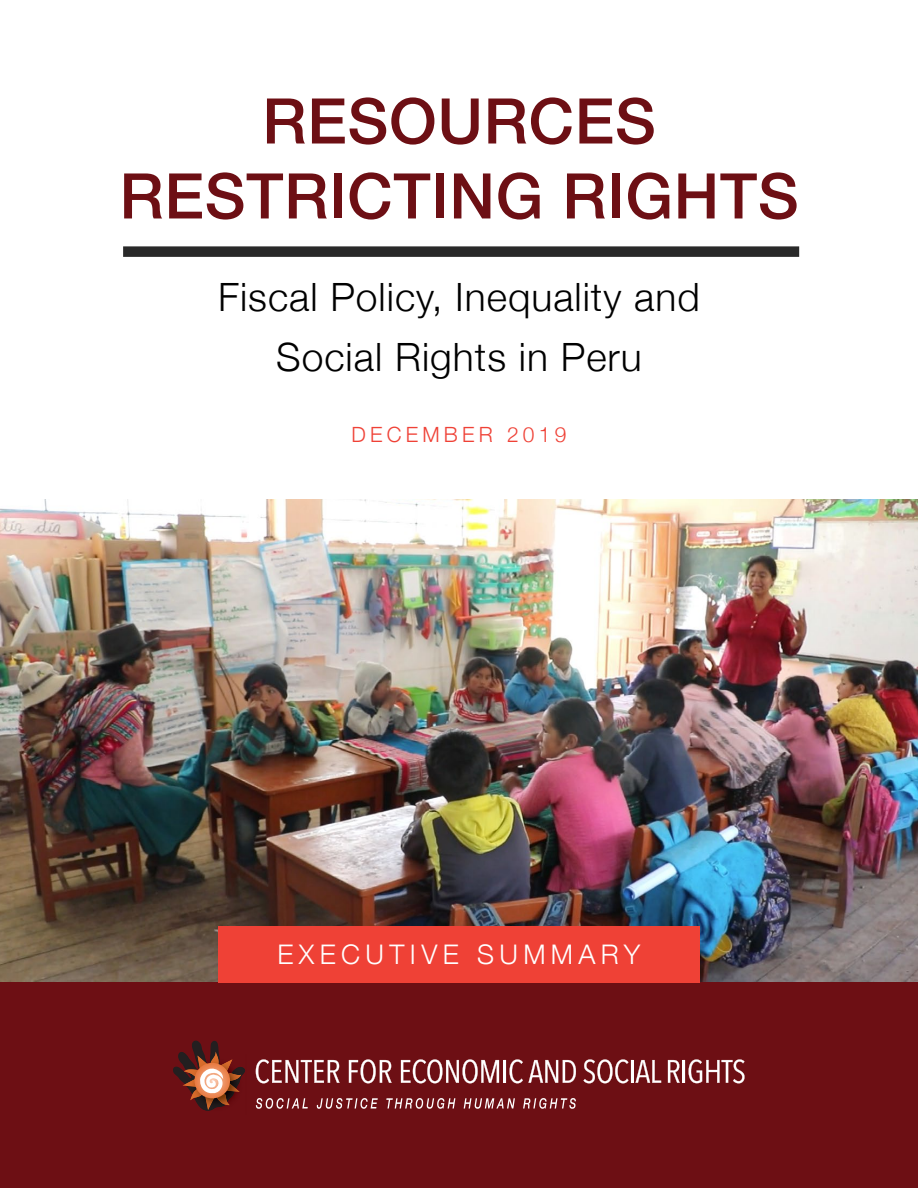
<style>
.page{position:relative;width:918px;height:1188px;background:#fff}
.page>*{position:absolute;margin:0;border:0;box-sizing:border-box;transform-origin:0 0}
.t1{font:500 63px/75px "Helvetica Neue";letter-spacing:.01em;color:#6d0f14;text-align:center}
.t2{font:300 39px/60px "Helvetica Neue";letter-spacing:.025em;color:#000;text-align:center}
.t3{font:300 27px "Helvetica Neue";letter-spacing:.2em;color:#fff}
.t4{font:300 21px "Helvetica Neue";letter-spacing:.2em;color:#ef4136}
</style>
<div class="page">
<img style="left:0;top:500px;width:918px;height:483px">
<div style="left:123px;top:246px;width:676px;height:11px;background:#292929"></div>
<div style="left:0;top:983px;width:918px;height:205px;background:#6d0f14"></div>
<svg style="left:256px;top:1059px;width:84px;height:24px"></svg>
<svg style="left:349px;top:1059px;width:43px;height:24px"></svg>
<svg style="left:401px;top:1059px;width:175px;height:24px"></svg>
<svg style="left:583px;top:1059px;width:78px;height:24px"></svg>
<svg style="left:668px;top:1059px;width:77px;height:24px"></svg>
<svg style="left:256px;top:1098px;width:52px;height:11px"></svg>
<svg style="left:317px;top:1098px;width:61px;height:11px"></svg>
<svg style="left:386px;top:1098px;width:69px;height:11px"></svg>
<svg style="left:464px;top:1098px;width:51px;height:11px"></svg>
<svg style="left:523px;top:1098px;width:53px;height:11px"></svg>
<svg style="left:173px;top:1040px;width:72px;height:71px"></svg>
<div style="left:218px;top:927px;width:482px;height:56px;background:#ef4136"></div>
<h1 class="t1" style="left:119px;top:79px;width:681px">RESOURCES<br>RESTRICTING RIGHTS</h1>
<p class="t2" style="left:218px;top:264px;width:483px">Fiscal Policy, Inequality and<br>Social Rights in Peru</p>
<p class="t4" style="left:352px;top:417px;width:216px">DECEMBER 2019</p>
<p class="t3" style="left:278px;top:933px;width:364px">EXECUTIVE SUMMARY</p>
</div>
